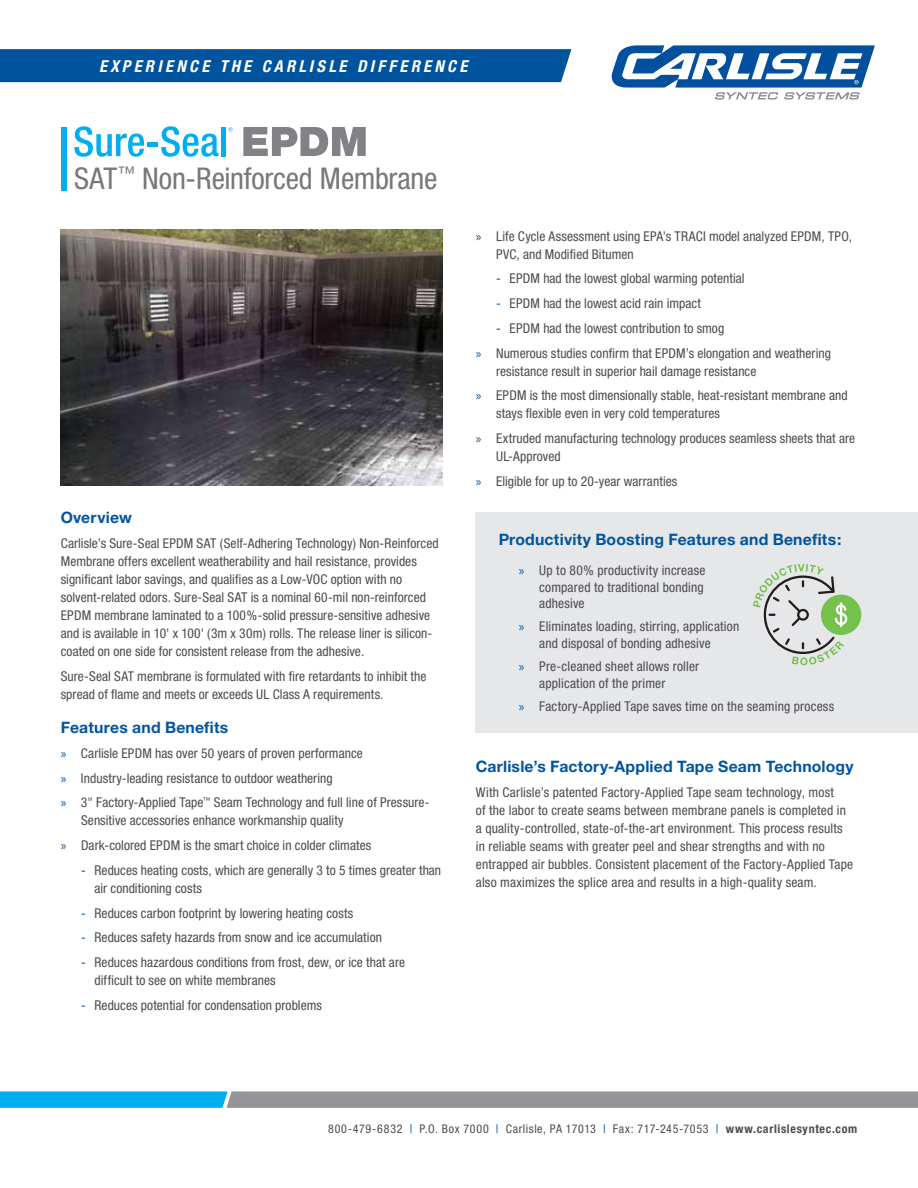
<style>
.page{position:relative;width:918px;height:1188px;background:#fff}
.page>*{position:absolute;margin:0;border:0;box-sizing:border-box;transform-origin:0 0}
.t1{font:condensed 30px "Helvetica Neue";letter-spacing:-.01em;color:#77787b}
.t2{font:italic 700 condensed 16.5px "Helvetica Neue";letter-spacing:.2em;color:#fff}
.t3{font:700 15.75px "Helvetica Neue";letter-spacing:.015em;color:#00549e}
.t4{font:condensed 13.5px/18px "Helvetica Neue";letter-spacing:.01em;color:#4c4c4e}
.t5{font:condensed 12px "Helvetica Neue";letter-spacing:.05em;color:#4c4c4e}
.s1{font-family:"Myriad Pro";font-stretch:normal;color:#00549e}
.s2{color:#00549e}
.s3{font-weight:700}
</style>
<div class="page">
<svg style="left:243px;top:127px;width:123px;height:29px"></svg>
<svg style="left:74px;top:126px;width:70px;height:31px"></svg>
<hr style="left:147px;top:142px;width:11px;height:4px;background:#00aeef">
<svg style="left:161px;top:126px;width:58px;height:31px"></svg>
<div style="left:221px;top:127px;width:5px;height:29px;background:#00aeef"></div>
<svg style="left:228px;top:127px;width:5px;height:5px"></svg>
<div style="left:61px;top:127px;width:6px;height:63px;background:#00aeef"></div>
<svg style="left:0;top:1091px;width:918px;height:17px;background:#749eb0"></svg>
<div style="left:0;top:49px;width:571px;height:33px;background:#00549e"></div>
<svg style="left:612px;top:45px;width:263px;height:55px"></svg>
<img style="left:61px;top:230px;width:381px;height:256px">
<div style="left:476px;top:512px;width:442px;height:221px;background:#e6e7e8"></div>
<div style="left:821px;top:595px;width:40px;height:40px;background:#76c14d;border-radius:50%"></div>
<svg style="left:753px;top:564px;width:94px;height:101px"></svg>
<p class="t2" style="left:99px;top:60px;width:370px">EXPERIENCE THE CARLISLE DIFFERENCE</p>
<h1 class="t1" style="left:74px;top:167px;width:365px">SAT<sup>™</sup> Non-Reinforced Membrane</h1>
<p class="t3" style="left:61px;top:512px;width:73px">Overview</p>
<p class="t4" style="left:61px;top:535px;width:379px">Carlisle’s Sure-Seal EPDM SAT (Self-Adhering Technology) Non-Reinforced Membrane offers excellent weatherability and hail resistance, provides significant labor savings, and qualifies as a Low-VOC option with no solvent-related odors. Sure-Seal SAT is a nominal 60-mil non-reinforced EPDM membrane laminated to a 100%-solid pressure-sensitive adhesive and is available in 10' x 100' (3m x 30m) rolls. The release liner is silicon&shy;coated on one side for consistent release from the adhesive.</p>
<p class="t4" style="left:61px;top:668px;width:367px">Sure-Seal SAT membrane is formulated with fire retardants to inhibit the spread of flame and meets or exceeds UL Class A requirements.</p>
<p class="t3" style="left:61px;top:722px;width:169px">Features and Benefits</p>
<p class="t4" style="left:61px;top:742px;width:370px;line-height:24.8px"><span class="s1">»</span> Carlisle EPDM has over 50 years of proven performance<br><span class="s1">»</span> Industry-leading resistance to outdoor weathering<br><span class="s1">»</span> 3" Factory-Applied Tape<sup>™</sup> Seam Technology and full line of Pressure-</p>
<p class="t4" style="left:61px;top:809px;width:312px;line-height:24.8px;text-align:center">Sensitive accessories enhance workmanship quality<br><span class="s1">»</span> Dark-colored EPDM is the smart choice in colder climates</p>
<p class="t4" style="left:95px;top:862px;width:348px;text-indent:-14px"><span class="s2">-</span> Reduces heating costs, which are generally 3 to 5 times greater than air conditioning costs</p>
<p class="t4" style="left:81px;top:905px;width:274px"><span class="s2">-</span> Reduces carbon footprint by lowering heating costs</p>
<p class="t4" style="left:81px;top:930px;width:303px"><span class="s2">-</span> Reduces safety hazards from snow and ice accumulation</p>
<p class="t4" style="left:95px;top:955px;width:312px;text-indent:-14px"><span class="s2">-</span> Reduces hazardous conditions from frost, dew, or ice that are difficult to see on white membranes</p>
<p class="t4" style="left:81px;top:997px;width:243px"><span class="s2">-</span> Reduces potential for condensation problems</p>
<p class="t4" style="left:496px;top:228px;width:357px;text-indent:-20px"><span class="s1">»</span> Life Cycle Assessment using EPA’s TRACI model analyzed EPDM, TPO,<br>PVC, and Modified Bitumen</p>
<p class="t4" style="left:496px;top:271px;width:250px"><span class="s2">-</span> EPDM had the lowest global warming potential</p>
<p class="t4" style="left:496px;top:295px;width:206px"><span class="s2">-</span> EPDM had the lowest acid rain impact</p>
<p class="t4" style="left:476px;top:317px;width:357px;line-height:24.8px;text-indent:20px"><span class="s2">-</span> EPDM had the lowest contribution to smog<br><span class="s1">»</span> Numerous studies confirm that EPDM’s elongation and weathering</p>
<p class="t4" style="left:476px;top:360px;width:373px;line-height:24.8px;text-indent:20px">resistance result in superior hail damage resistance<br><span class="s1">»</span> EPDM is the most dimensionally stable, heat-resistant membrane and</p>
<p class="t4" style="left:476px;top:402px;width:381px;line-height:24.8px;text-indent:20px">stays flexible even in very cold temperatures<br><span class="s1">»</span> Extruded manufacturing technology produces seamless sheets that are</p>
<p class="t4" style="left:476px;top:445px;width:203px;line-height:24.8px;text-indent:20px">UL-Approved<br><span class="s1">»</span> Eligible for up to 20-year warranties</p>
<p class="t3" style="left:499px;top:534px;width:344px">Productivity Boosting Features and Benefits:</p>
<p class="t4" style="left:539px;top:563px;width:168px;line-height:16.5px;text-indent:-20px"><span class="s1">»</span> Up to 80% productivity increase compared to traditional bonding adhesive</p>
<p class="t4" style="left:539px;top:619px;width:202px;line-height:16.5px;text-indent:-20px"><span class="s1">»</span> Eliminates loading, stirring, application and disposal of bonding adhesive</p>
<p class="t4" style="left:539px;top:659px;width:162px;line-height:16.5px;text-indent:-20px"><span class="s1">»</span> Pre-cleaned sheet allows roller application of the primer</p>
<p class="t4" style="left:519px;top:698px;width:317px"><span class="s1">»</span> Factory-Applied Tape saves time on the seaming process</p>
<p class="t3" style="left:476px;top:761px;width:379px">Carlisle’s Factory-Applied Tape Seam Technology</p>
<p class="t4" style="left:476px;top:784px;width:379px">With Carlisle’s patented Factory-Applied Tape seam technology, most<br>of the labor to create seams between membrane panels is completed in a quality-controlled, state-of-the-art environment. This process results in reliable seams with greater peel and shear strengths and with no entrapped air bubbles. Consistent placement of the Factory-Applied Tape also maximizes the splice area and results in a high-quality seam.</p>
<p class="t5" style="left:328px;top:1125px;width:531px">800-479-6832 <span class="s2">|</span> P.O. Box 7000 <span class="s2">|</span> Carlisle, PA 17013 <span class="s2">|</span> Fax: 717-245-7053 <span class="s2">|</span> <span class="s3">www.carlislesyntec.com</span></p>
</div>
